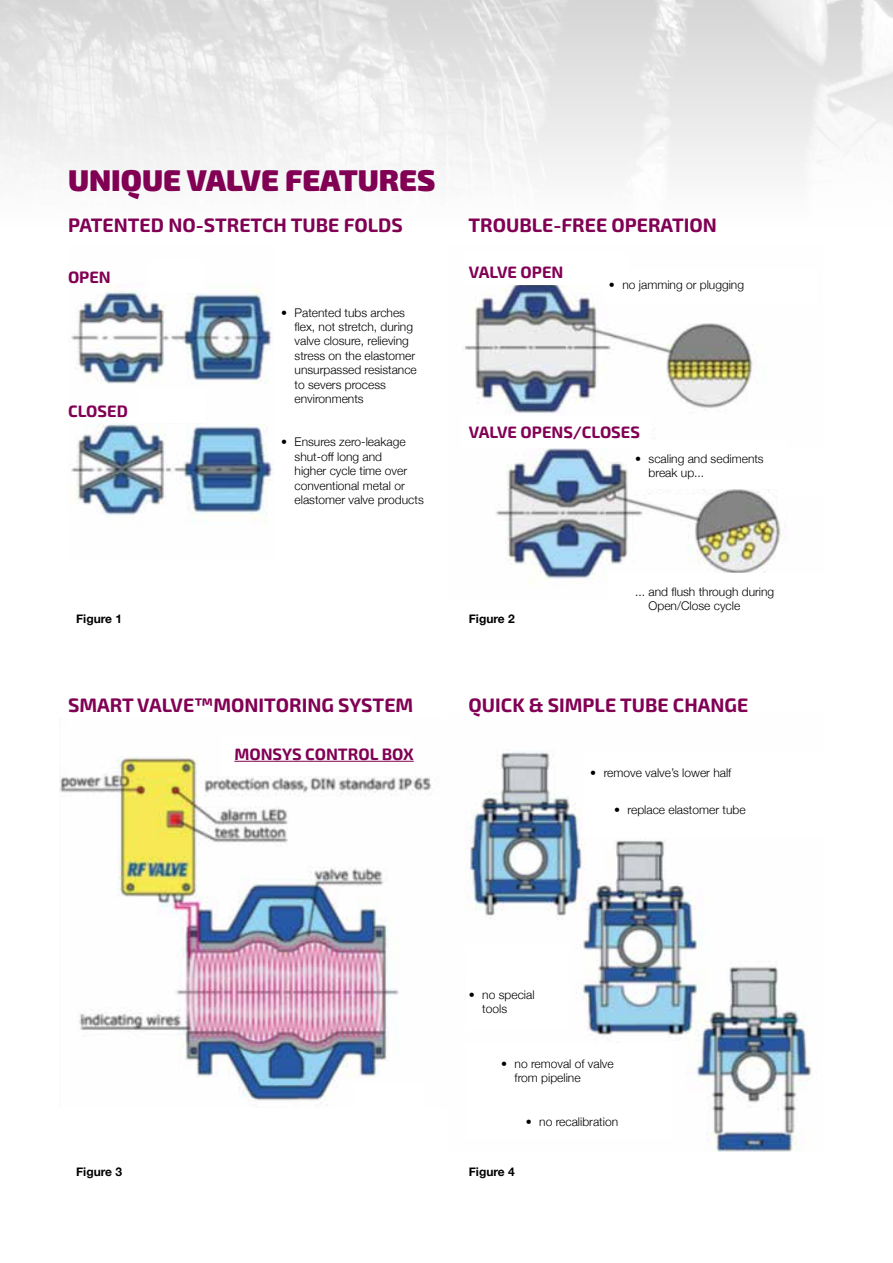
<style>
.page{position:relative;width:893px;height:1263px;background:#fff}
.page>*{position:absolute;margin:0;border:0;box-sizing:border-box;transform-origin:0 0}
.t1{font:900 30px "Exo 2";color:#810054}
.t2{font:700 19.5px "Exo 2";color:#810054}
.t3{font:700 16.5px "Exo 2";color:#810054}
.t4{font:300 12px/14.4px "Helvetica Neue";color:#000}
.t5{font:700 12px "Helvetica Neue";color:#000}
</style>
<div class="page">
<img style="left:0;top:0;width:893px;height:792px">
<img style="left:448px;top:711px;width:374px;height:440px">
<img style="left:60px;top:718px;width:392px;height:389px">
<svg style="left:668px;top:233px;width:86px;height:13px"></svg>
<svg style="left:481px;top:233px;width:87px;height:13px"></svg>
<img style="left:68px;top:246px;width:205px;height:313px">
<img style="left:448px;top:246px;width:374px;height:352px">
<div style="left:149px;top:259px;width:56px;height:34px;background:#fff"></div>
<div style="left:138px;top:389px;width:67px;height:34px;background:#fff"></div>
<div style="left:463px;top:251px;width:166px;height:34px;background:#fff"></div>
<div style="left:461px;top:417px;width:190px;height:31px;background:#fff"></div>
<div style="left:604px;top:270px;width:212px;height:33px;background:#fff"></div>
<div style="left:609px;top:573px;width:212px;height:50px;background:#fff"></div>
<div style="left:632px;top:441px;width:154px;height:47px;background:#fff"></div>
<div style="left:779px;top:449px;width:67px;height:48px;background:#fff"></div>
<div style="left:583px;top:753px;width:249px;height:84px;background:#fff"></div>
<div style="left:466px;top:945px;width:102px;height:84px;background:#fff"></div>
<div style="left:466px;top:1043px;width:205px;height:96px;background:#fff"></div>
<div style="left:354px;top:1083px;width:69px;height:41px;background:#fff"></div>
<div style="left:221px;top:735px;width:190px;height:41px;background:#fff"></div>
<hr style="left:234px;top:761px;width:180px;height:1px;background:#810054">
<h1 class="t1" style="left:68px;top:162px;width:369px">UNIQUE VALVE FEATURES</h1>
<h2 class="t2" style="left:68px;top:213px;width:336px">PATENTED NO-STRETCH TUBE FOLDS</h2>
<h2 class="t2" style="left:469px;top:213px;width:250px">TROUBLE-FREE OPERATION</h2>
<h3 class="t3" style="left:68px;top:268px;width:44px">OPEN</h3>
<h3 class="t3" style="left:68px;top:402px;width:61px">CLOSED</h3>
<p class="t4" style="left:295px;top:304px;width:124px;text-indent:-14px">• Patented tubs arches flex, not stretch, during valve closure, relieving stress on the elastomer unsurpassed resistance to severs process environments</p>
<p class="t4" style="left:295px;top:434px;width:131px;text-indent:-14px">• Ensures zero-leakage shut-off long and<br>higher cycle time over conventional metal or elastomer valve products</p>
<h3 class="t3" style="left:469px;top:263px;width:96px">VALVE OPEN</h3>
<p class="t4" style="left:609px;top:277px;width:137px">• no jamming or plugging</p>
<h3 class="t3" style="left:469px;top:423px;width:173px">VALVE OPENS/CLOSES</h3>
<p class="t4" style="left:649px;top:450px;width:117px;text-indent:-14px">• scaling and sediments break up...</p>
<p class="t5" style="left:76px;top:609px;width:48px">Figure 1</p>
<p class="t5" style="left:469px;top:609px;width:48px">Figure 2</p>
<p class="t4" style="left:649px;top:583px;width:127px;text-indent:-14px">... and flush through during<br>Open/Close cycle</p>
<h2 class="t2" style="left:68px;top:693px;width:347px">SMART VALVE™MONITORING SYSTEM</h2>
<h2 class="t2" style="left:469px;top:693px;width:281px">QUICK &amp; SIMPLE TUBE CHANGE</h2>
<h3 class="t3" style="left:234px;top:744px;width:181px">MONSYS CONTROL BOX</h3>
<p class="t4" style="left:590px;top:765px;width:143px">• remove valve’s lower half</p>
<p class="t4" style="left:614px;top:802px;width:133px">• replace elastomer tube</p>
<p class="t4" style="left:482px;top:986px;width:54px;text-indent:-14px">• no special tools</p>
<p class="t4" style="left:515px;top:1055px;width:101px;text-indent:-14px">• no removal of valve from pipeline</p>
<p class="t4" style="left:526px;top:1113px;width:94px">• no recalibration</p>
<p class="t5" style="left:76px;top:1162px;width:48px">Figure 3</p>
<p class="t5" style="left:469px;top:1162px;width:48px">Figure 4</p>
</div>
